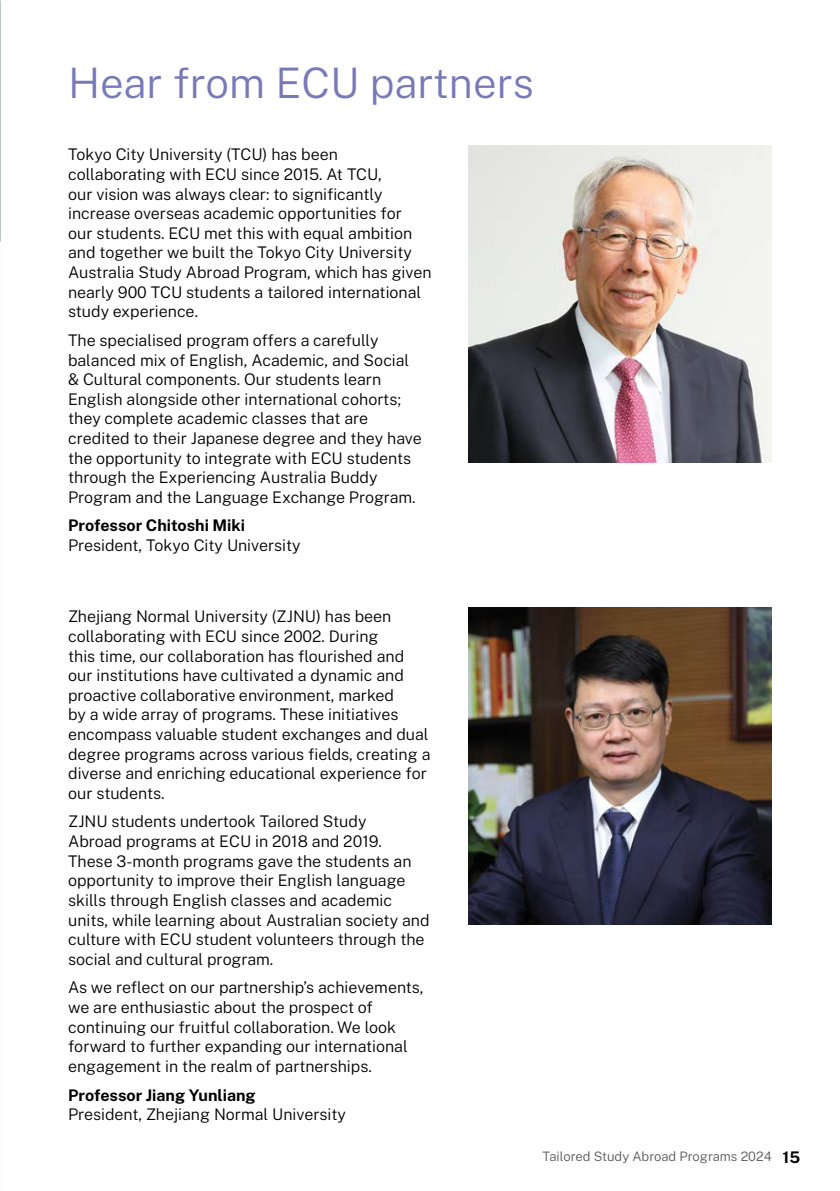
<style>
.page{position:relative;width:840px;height:1191px;background:#fff}
.page>*{position:absolute;margin:0;border:0;box-sizing:border-box;transform-origin:0 0}
.t1{font:300 42px "Public Sans";color:#7879b9}
.t2{font:300 16px/19.6px "Public Sans";color:#000}
.t3{font:700 16px "Public Sans";color:#000}
.t4{font:300 13px "Public Sans";color:#58595b}
.s1{font-weight:700;font-size:16px;color:#000}
</style>
<div class="page">
<img style="left:468px;top:145px;width:303px;height:318px">
<img style="left:468px;top:607px;width:303px;height:317px">
<h1 class="t1" style="left:68px;top:55px;width:467px">Hear from ECU partners</h1>
<p class="t2" style="left:68px;top:144px;width:365px">Tokyo City University (TCU) has been collaborating with ECU since 2015. At TCU,<br>our vision was always clear: to significantly increase overseas academic opportunities for<br>our students. ECU met this with equal ambition and together we built the Tokyo City University Australia Study Abroad Program, which has given nearly 900 TCU students a tailored international study experience.</p>
<p class="t2" style="left:68px;top:330px;width:355px">The specialised program offers a carefully balanced mix of English, Academic, and Social &amp; Cultural components. Our students learn English alongside other international cohorts; they complete academic classes that are credited to their Japanese degree and they have the opportunity to integrate with ECU students through the Experiencing Australia Buddy Program and the Language Exchange Program.</p>
<p class="t3" style="left:68px;top:515px;width:178px">Professor Chitoshi Miki</p>
<p class="t2" style="left:68px;top:535px;width:234px">President, Tokyo City University</p>
<p class="t2" style="left:68px;top:606px;width:363px">Zhejiang Normal University (ZJNU) has been collaborating with ECU since 2002. During<br>this time, our collaboration has flourished and our institutions have cultivated a dynamic and proactive collaborative environment, marked<br>by a wide array of programs. These initiatives encompass valuable student exchanges and dual degree programs across various fields, creating a diverse and enriching educational experience for our students.</p>
<p class="t2" style="left:68px;top:811px;width:363px">ZJNU students undertook Tailored Study<br>Abroad programs at ECU in 2018 and 2019.<br>These 3-month programs gave the students an opportunity to improve their English language skills through English classes and academic units, while learning about Australian society and culture with ECU student volunteers through the social and cultural program.</p>
<p class="t2" style="left:68px;top:977px;width:357px">As we reflect on our partnership’s achievements, we are enthusiastic about the prospect of continuing our fruitful collaboration. We look forward to further expanding our international engagement in the realm of partnerships.</p>
<p class="t3" style="left:68px;top:1084px;width:189px">Professor Jiang Yunliang</p>
<p class="t2" style="left:68px;top:1104px;width:279px">President, Zhejiang Normal University</p>
<p class="t4" style="left:542px;top:1148px;width:259px">Tailored Study Abroad Programs 2024 <span class="s1">15</span></p>
</div>
